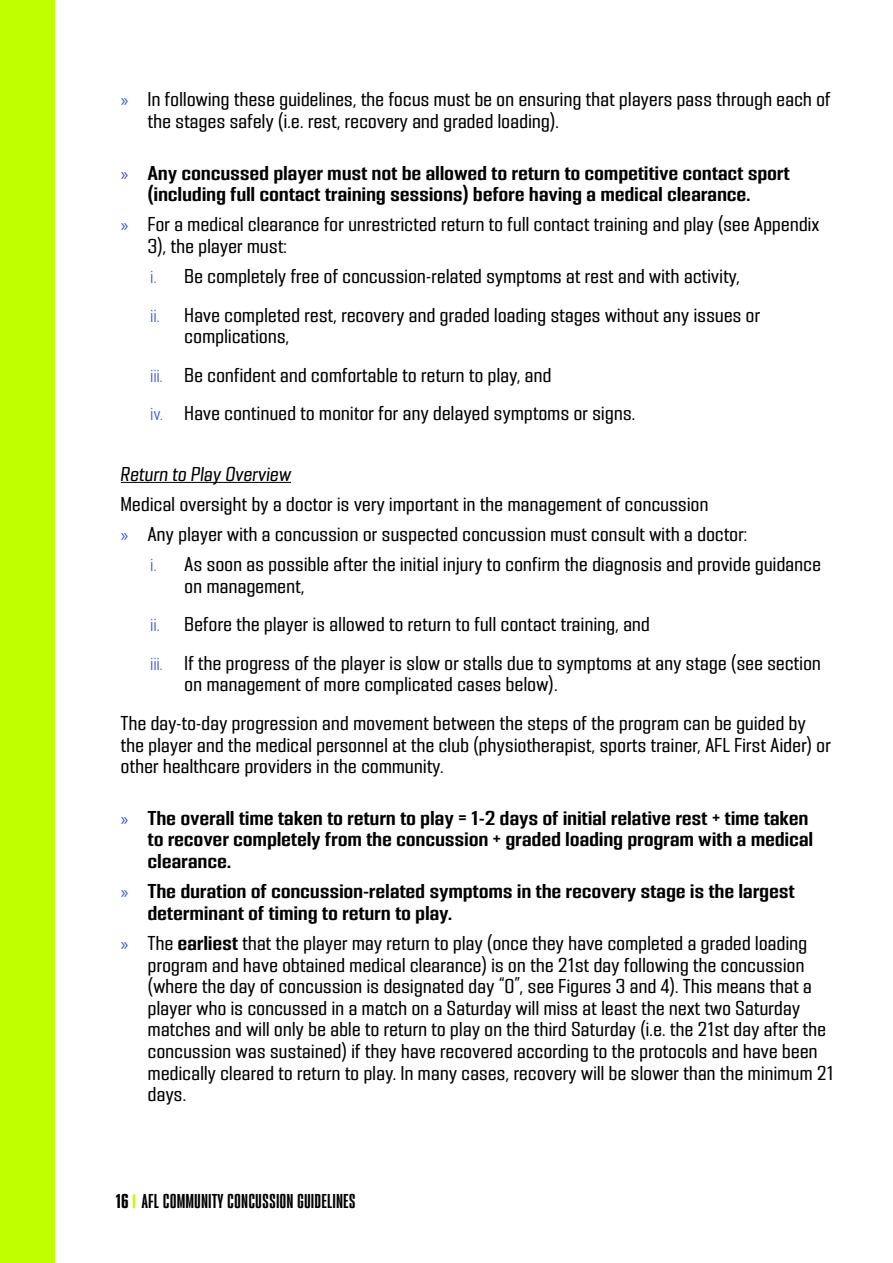
<style>
.page{position:relative;width:893px;height:1263px;background:#fff}
.page>*{position:absolute;margin:0;border:0;box-sizing:border-box;transform-origin:0 0}
.t1{font:18px/21.6px "PODIUM Sharp 4.7";letter-spacing:.02em;color:#000}
.t2{font:18px/21.6px "PODIUM Sharp 4.9";letter-spacing:.02em;color:#000}
.t3{font:18px "PODIUM Sharp 2.9";letter-spacing:.04em;color:#000}
.t4{font:18px "PODIUM Sharp 4.7 italic";letter-spacing:.02em;color:#000}
.s1{font-family:"Myriad Pro";color:#2e52e0}
.s2{font-family:"PODIUM Sharp 4.6";font-size:16.5px;color:#2e52e0}
.s3{font-family:"PODIUM Sharp 4.9"}
.s4{font-family:"PODIUM Sharp 2.10"}
</style>
<div class="page">
<div style="left:0;top:0;width:54px;height:1263px;background:#c0ff00"></div>
<svg style="left:133px;top:1194px;width:2px;height:14px"></svg>
<hr style="left:121px;top:482px;width:170px;height:1px;background:#000">
<p class="t1" style="left:148px;top:88px;width:684px;text-indent:-27px"><span class="s1">»</span> In following these guidelines, the focus must be on ensuring that players pass through each of the stages safely (i.e. rest, recovery and graded loading).</p>
<p class="t2" style="left:148px;top:162px;width:643px;text-indent:-27px"><span class="s1">»</span> Any concussed player must not be allowed to return to competitive contact sport (including full contact training sessions) before having a medical clearance.</p>
<p class="t1" style="left:148px;top:213px;width:673px;text-indent:-27px"><span class="s1">»</span> For a medical clearance for unrestricted return to full contact training and play (see Appendix<br>3), the player must:</p>
<p class="t1" style="left:151px;top:265px;width:591px"><span class="s2">i.</span> Be completely free of concussion-related symptoms at rest and with activity,</p>
<p class="t1" style="left:185px;top:304px;width:577px;text-indent:-34px"><span class="s2">ii.</span> Have completed rest, recovery and graded loading stages without any issues or complications,</p>
<p class="t1" style="left:151px;top:364px;width:402px"><span class="s2">iii.</span> Be confident and comfortable to return to play, and</p>
<p class="t1" style="left:151px;top:403px;width:486px"><span class="s2">iv.</span> Have continued to monitor for any delayed symptoms or signs.</p>
<p class="t4" style="left:121px;top:462px;width:172px">Return to Play Overview</p>
<p class="t1" style="left:121px;top:493px;width:589px">Medical oversight by a doctor is very important in the management of concussion</p>
<p class="t1" style="left:121px;top:523px;width:628px"><span class="s1">»</span> Any player with a concussion or suspected concussion must consult with a doctor:</p>
<p class="t1" style="left:185px;top:553px;width:638px;text-indent:-34px"><span class="s2">i.</span> As soon as possible after the initial injury to confirm the diagnosis and provide guidance on management,</p>
<p class="t1" style="left:151px;top:613px;width:501px"><span class="s2">ii.</span> Before the player is allowed to return to full contact training, and</p>
<p class="t1" style="left:185px;top:652px;width:638px;text-indent:-34px"><span class="s2">iii.</span> If the progress of the player is slow or stalls due to symptoms at any stage (see section on management of more complicated cases below).</p>
<p class="t1" style="left:121px;top:712px;width:711px">The day-to-day progression and movement between the steps of the program can be guided by the player and the medical personnel at the club (physiotherapist, sports trainer, AFL First Aider) or other healthcare providers in the community.</p>
<p class="t2" style="left:148px;top:807px;width:667px;text-indent:-27px"><span class="s1">»</span> The overall time taken to return to play = 1-2 days of initial relative rest + time taken to recover completely from the concussion + graded loading program with a medical clearance.</p>
<p class="t2" style="left:148px;top:880px;width:648px;text-indent:-27px"><span class="s1">»</span> The duration of concussion-related symptoms in the recovery stage is the largest determinant of timing to return to play.</p>
<p class="t1" style="left:148px;top:932px;width:687px;text-indent:-27px"><span class="s1">»</span> The <span class="s3">earliest</span> that the player may return to play (once they have completed a graded loading program and have obtained medical clearance) is on the 21st day following the concussion (where the day of concussion is designated day “0”, see Figures 3 and 4). This means that a player who is concussed in a match on a Saturday will miss at least the next two Saturday matches and will only be able to return to play on the third Saturday (i.e. the 21st day after the concussion was sustained) if they have recovered according to the protocols and have been medically cleared to return to play. In many cases, recovery will be slower than the minimum 21 days.</p>
<p class="t3" style="left:116px;top:1190px;width:241px"><span class="s4">16</span> AFL COMMUNITY CONCUSSION GUIDELINES</p>
</div>
